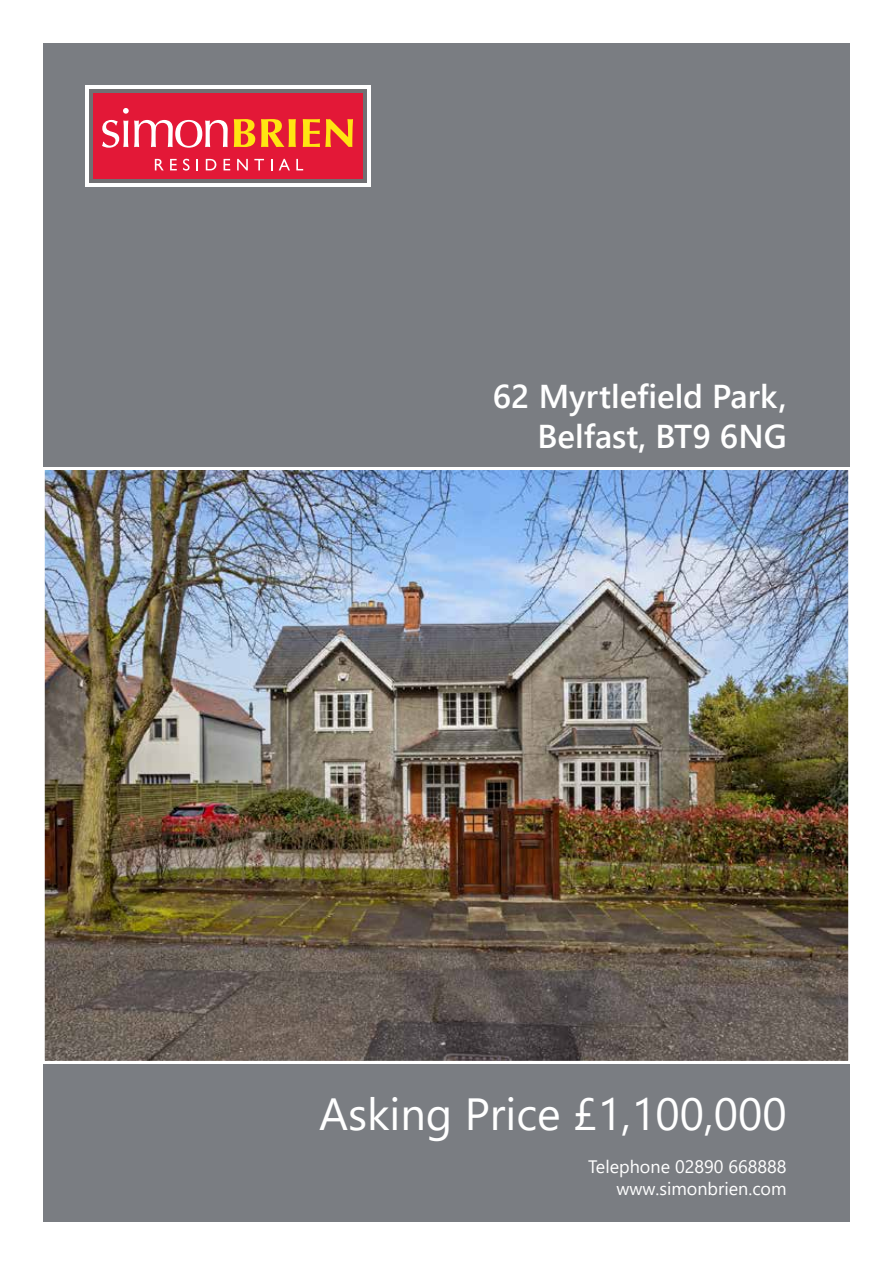
<style>
.page{position:relative;width:893px;height:1263px;background:#fff}
.page>*{position:absolute;margin:0;border:0;box-sizing:border-box;transform-origin:0 0}
.t1{font:45px "Segoe UI";color:#fff}
.t2{font:600 33px/39.6px "Segoe UI";color:#fff;text-align:right}
.t3{font:18px/21.6px "Segoe UI";color:#fff;text-align:right}
</style>
<div class="page">
<div style="left:43px;top:43px;width:807px;height:424px;background:#7a7d82"></div>
<div style="left:43px;top:1064px;width:807px;height:157px;background:#7a7d82"></div>
<img style="left:46px;top:471px;width:801px;height:589px">
<div style="left:42px;top:467px;width:809px;height:597px;border:3px solid #fff"></div>
<div style="left:85px;top:85px;width:286px;height:102px;background:#fff"></div>
<div style="left:89px;top:89px;width:278px;height:94px;background:#717073"></div>
<div style="left:93px;top:93px;width:270px;height:86px;background:#e31837"></div>
<svg style="left:102px;top:108px;width:126px;height:40px"></svg>
<svg style="left:234px;top:119px;width:21px;height:28px"></svg>
<svg style="left:261px;top:119px;width:35px;height:28px"></svg>
<svg style="left:303px;top:119px;width:50px;height:28px"></svg>
<svg style="left:155px;top:159px;width:9px;height:11px"></svg>
<svg style="left:170px;top:159px;width:7px;height:11px"></svg>
<svg style="left:183px;top:159px;width:7px;height:12px"></svg>
<svg style="left:196px;top:159px;width:2px;height:11px"></svg>
<svg style="left:206px;top:159px;width:10px;height:11px"></svg>
<svg style="left:224px;top:159px;width:6px;height:11px"></svg>
<svg style="left:237px;top:159px;width:11px;height:11px"></svg>
<svg style="left:254px;top:159px;width:10px;height:11px"></svg>
<svg style="left:279px;top:159px;width:11px;height:11px"></svg>
<svg style="left:296px;top:159px;width:7px;height:11px"></svg>
<h2 class="t2" style="left:493px;top:374px;width:295px">62 Myrtlefield Park,<br>Belfast, BT9 6NG</h2>
<h1 class="t1" style="left:319px;top:1071px;width:469px">Asking Price £1,100,000</h1>
<p class="t3" style="left:588px;top:1154px;width:200px">Telephone 02890 668888 www.simonbrien.com</p>
</div>
